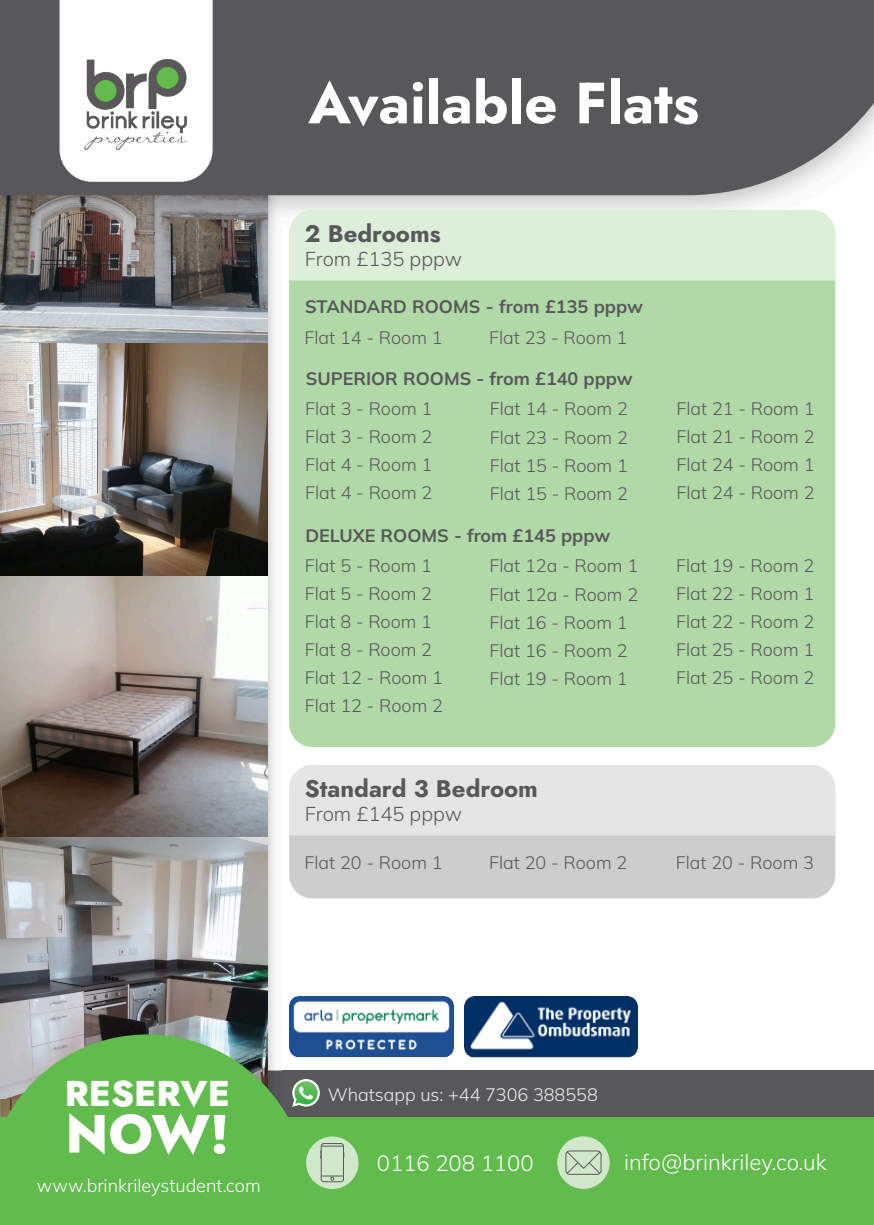
<style>
.page{position:relative;width:874px;height:1225px;background:#fff}
.page>*{position:absolute;margin:0;border:0;box-sizing:border-box;transform-origin:0 0}
.t1{font:700 58px "Jost";color:#fff}
.t2{font:800 53.8px "Jost";color:#fff}
.t3{font:800 35.8px "Jost";color:#fff}
.t4{font:700 24px "Jost";color:#58585a}
.t5{font:300 22px "Mulish";color:#fff}
.t6{font:300 20px "Mulish";color:#58585a}
.t7{font:300 18px/28px "Mulish";color:#58585a;text-align:justify}
.t8{font:700 18px "Mulish";color:#58585a}
.t9{font:300 18px "Mulish";color:#fff}
.t10{font:300 18px "Mulish";color:#efeeef}
</style>
<div class="page">
<div style="left:0;top:1070px;width:873px;height:107px;background:#58585a"></div>
<img style="left:308px;top:1080px;width:11px;height:27px">
<img style="left:0;top:575px;width:268px;height:262px">
<img style="left:0;top:837px;width:268px;height:197px">
<img style="left:0;top:342px;width:268px;height:233px">
<img style="left:0;top:228px;width:268px;height:114px">
<img style="left:0;top:195px;width:780px;height:33px">
<div style="left:0;top:0;width:873px;height:195px;background:#58585a"></div>
<svg style="left:0;top:1034px;width:308px;height:83px;background:#75b36b"></svg>
<div style="left:0;top:1117px;width:873px;height:108px;background:#61bb4d"></div>
<div style="left:557px;top:1136px;width:52px;height:53px;background:#d0e8c9;border-radius:50%"></div>
<svg style="left:565px;top:1150px;width:36px;height:25px"></svg>
<div style="left:306px;top:1136px;width:52px;height:53px;background:#d0e8c9;border-radius:50%"></div>
<div style="left:321px;top:1143px;width:23px;height:39px;border:1px solid #58585a;border-radius:3px"></div>
<svg style="left:321px;top:1175px;width:22px;height:6px"></svg>
<svg style="left:320px;top:1146px;width:24px;height:12px"></svg>
<svg style="left:60px;top:0;width:153px;height:182px"></svg>
<img style="left:84px;top:36px;width:112px;height:116px">
<div style="left:289px;top:210px;width:546px;height:537px;background:#b1d9a7;border-radius:24px"></div>
<div style="left:289px;top:210px;width:546px;height:71px;background:#ddefd8"></div>
<div style="left:289px;top:765px;width:546px;height:133px;background:#cdcdce;border-radius:24px"></div>
<div style="left:289px;top:765px;width:546px;height:70px;background:#e5e5e6"></div>
<img style="left:289px;top:997px;width:164px;height:61px">
<img style="left:464px;top:997px;width:173px;height:61px">
<h1 class="t1" style="left:308px;top:61px;width:392px">Available Flats</h1>
<h3 class="t4" style="left:305px;top:216px;width:137px">2 Bedrooms</h3>
<p class="t6" style="left:305px;top:246px;width:159px">From £135 pppw</p>
<p class="t8" style="left:305px;top:295px;width:339px">STANDARD ROOMS - from £135 pppw</p>
<p class="t7" style="left:304px;top:323px;width:140px">Flat 14 - Room 1</p>
<p class="t7" style="left:489px;top:323px;width:140px">Flat 23 - Room 1</p>
<p class="t8" style="left:306px;top:367px;width:328px">SUPERIOR ROOMS - from £140 pppw</p>
<p class="t7" style="left:305px;top:394px;width:129px">Flat 3 - Room 1<br>Flat 3 - Room 2<br>Flat 4 - Room 1<br>Flat 4 - Room 2</p>
<p class="t7" style="left:489px;top:395px;width:140px">Flat 14 - Room 2<br>Flat 23 - Room 2<br>Flat 15 - Room 1<br>Flat 15 - Room 2</p>
<p class="t7" style="left:676px;top:395px;width:140px">Flat 21 - Room 1<br>Flat 21 - Room 2<br>Flat 24 - Room 1<br>Flat 24 - Room 2</p>
<p class="t8" style="left:305px;top:524px;width:306px">DELUXE ROOMS - from £145 pppw</p>
<p class="t7" style="left:305px;top:551px;width:140px;text-align:left">Flat 5 - Room 1<br>Flat 5 - Room 2<br>Flat 8 - Room 1<br>Flat 8 - Room 2<br>Flat 12 - Room 1<br>Flat 12 - Room 2</p>
<p class="t7" style="left:489px;top:552px;width:150px;text-align:left">Flat 12a - Room 1<br>Flat 12a - Room 2<br>Flat 16 - Room 1<br>Flat 16 - Room 2<br>Flat 19 - Room 1</p>
<p class="t7" style="left:676px;top:552px;width:140px">Flat 19 - Room 2<br>Flat 22 - Room 1<br>Flat 22 - Room 2<br>Flat 25 - Room 1<br>Flat 25 - Room 2</p>
<h3 class="t4" style="left:305px;top:771px;width:235px">Standard 3 Bedroom</h3>
<p class="t6" style="left:305px;top:800px;width:159px">From £145 pppw</p>
<p class="t7" style="left:304px;top:848px;width:140px">Flat 20 - Room 1</p>
<p class="t7" style="left:489px;top:848px;width:140px">Flat 20 - Room 2</p>
<p class="t7" style="left:675px;top:848px;width:140px">Flat 20 - Room 3</p>
<h3 class="t3" style="left:65px;top:1067px;width:167px">RESERVE</h3>
<h2 class="t2" style="left:65px;top:1095px;width:165px">NOW!</h2>
<p class="t9" style="left:37px;top:1174px;width:225px">www.brinkrileystudent.com</p>
<p class="t10" style="left:328px;top:1082px;width:271px">Whatsapp us: +44 7306 388558</p>
<p class="t5" style="left:377px;top:1149px;width:158px">0116 208 1100</p>
<p class="t5" style="left:624px;top:1148px;width:204px">info@brinkriley.co.uk</p>
</div>
